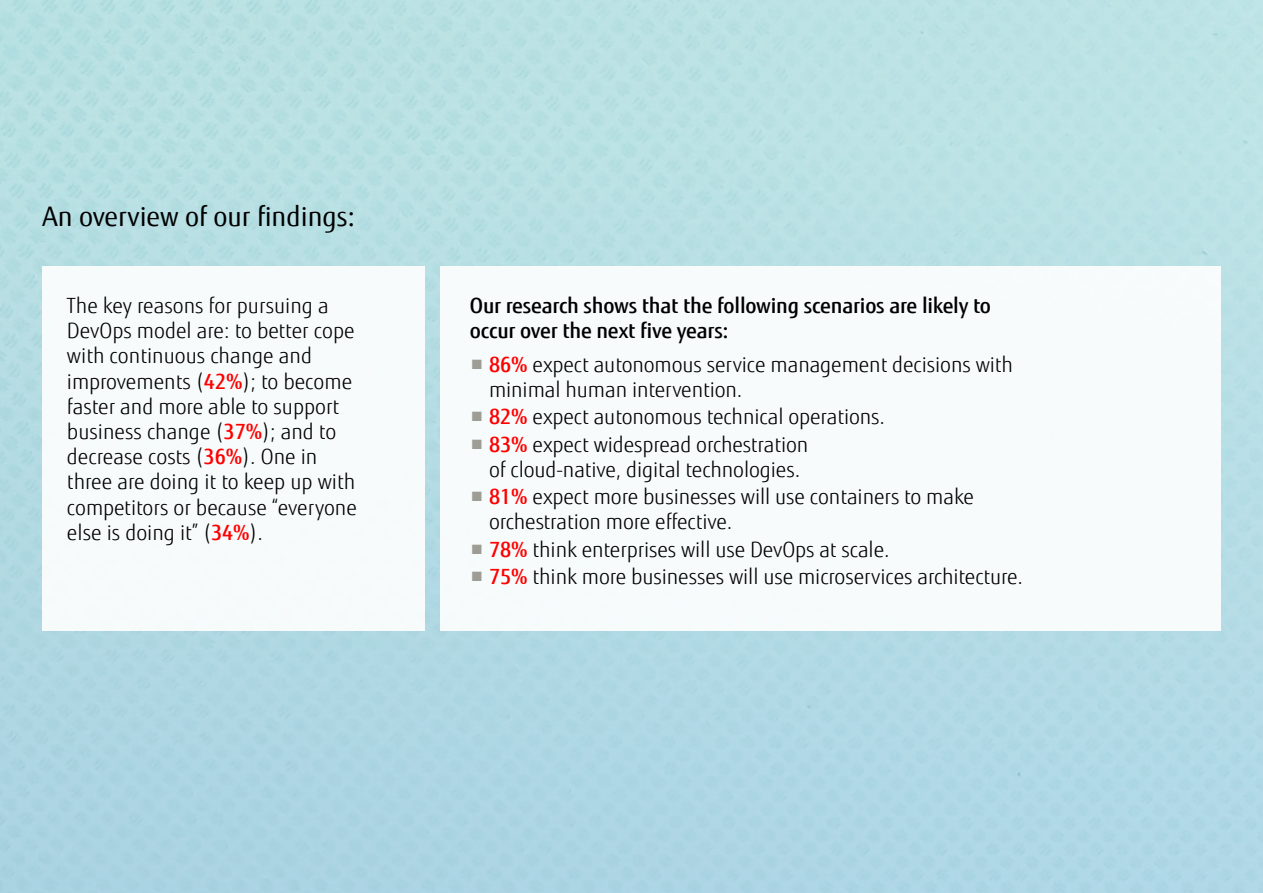
<style>
.page{position:relative;width:1263px;height:893px;background:#b3dce4}
.page>*{position:absolute;margin:0;border:0;box-sizing:border-box;transform-origin:0 0}
.t1{font:27px "Fujitsu Sans";color:#000}
.t2{font:300 21px/25.2px "Fujitsu Sans";letter-spacing:-.005em;color:#000}
.t3{font:500 21px/25.2px "Fujitsu Sans";letter-spacing:-.01em;color:#000}
.s1{font-weight:500;color:#f00}
.s2{font-size:18px;color:#9d9c95}
</style>
<div class="page">
<div style="left:43px;top:266px;width:382px;height:365px;background:#f7fbfc"></div>
<div style="left:440px;top:266px;width:780px;height:365px;background:#f7fbfc"></div>
<p class="t1" style="left:43px;top:199px;width:314px">An overview of our findings:</p>
<p class="t2" style="left:67px;top:293px;width:291px">The key reasons for pursuing a<br>DevOps model are: to better cope with continuous change and improvements (<span class="s1">42%</span>); to become faster and more able to support business change (<span class="s1">37%</span>); and to decrease costs (<span class="s1">36%</span>). One in three are doing it to keep up with competitors or because “everyone else is doing it” (<span class="s1">34%</span>).</p>
<p class="t3" style="left:470px;top:293px;width:523px">Our research shows that the following scenarios are likely to occur over the next five years:</p>
<p class="t2" style="left:489px;top:352px;width:525px;text-indent:-19px"><span class="s2">■</span> <span class="s1">86%</span> expect autonomous service management decisions with minimal human intervention.</p>
<p class="t2" style="left:470px;top:405px;width:417px"><span class="s2">■</span> <span class="s1">82%</span> expect autonomous technical operations.</p>
<p class="t2" style="left:470px;top:432px;width:340px;text-align:center"><span class="s2">■</span> <span class="s1">83%</span> expect widespread orchestration of cloud-native, digital technologies.</p>
<p class="t2" style="left:489px;top:484px;width:486px;text-indent:-19px"><span class="s2">■</span> <span class="s1">81%</span> expect more businesses will use containers to make orchestration more effective.</p>
<p class="t2" style="left:470px;top:537px;width:421px"><span class="s2">■</span> <span class="s1">78%</span> think enterprises will use DevOps at scale.</p>
<p class="t2" style="left:470px;top:564px;width:555px"><span class="s2">■</span> <span class="s1">75%</span> think more businesses will use microservices architecture.</p>
</div>
